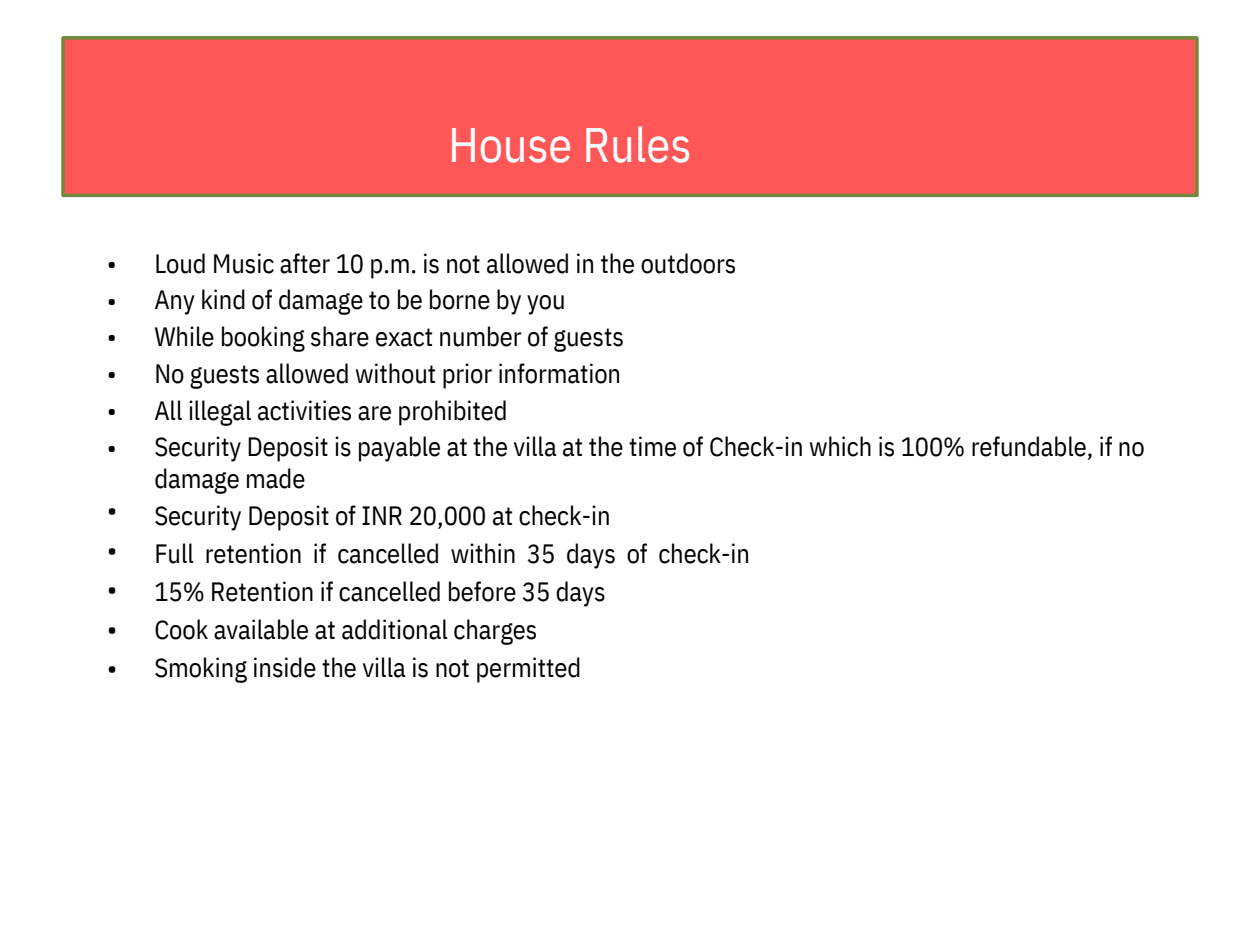
<style>
.page{position:relative;width:1260px;height:945px;background:#fff}
.page>*{position:absolute;margin:0;border:0;box-sizing:border-box;transform-origin:0 0}
.t1{font:48.3px "IBM Plex Sans Cond";letter-spacing:-.005em;color:#fff}
.t2{font:28px/39.4px "IBM Plex Sans Cond";color:#000;text-align:justify}
.t3{font:26.43px/38.1px "IBM Plex Sans Cond";letter-spacing:-.005em;color:#000}
.t4{font:26.25px/36.8px "IBM Plex Sans Cond";color:#000;text-align:justify}
</style>
<div class="page">
<div style="left:63px;top:38px;width:1134px;height:157px;background:#ff5757"></div>
<div style="left:61px;top:36px;width:1138px;height:161px;border:4px solid #71893f"></div>
<p class="t1" style="left:448px;top:112px;width:245px">House Rules</p>
<p class="t4" style="left:107px;top:245px;width:11px">• • • • • •</p>
<p class="t3" style="left:154px;top:244px;width:583px">Loud Music after 10 p.m. is not allowed in the outdoors</p>
<p class="t3" style="left:154px;top:280px;width:413px">Any kind of damage to be borne by you</p>
<p class="t3" style="left:154px;top:317px;width:471px">While booking share exact number of guests</p>
<p class="t3" style="left:154px;top:354px;width:468px">No guests allowed without prior information</p>
<p class="t3" style="left:154px;top:391px;width:355px">All illegal activities are prohibited</p>
<p class="t3" style="left:154px;top:427px;width:992px">Security Deposit is payable at the villa at the time of Check-in which is 100% refundable, if no</p>
<p class="t3" style="left:154px;top:459px;width:153px">damage made</p>
<p class="t2" style="left:107px;top:490px;width:11px">• • • • •</p>
<p class="t3" style="left:154px;top:496px;width:458px">Security Deposit of INR 20,000 at check-in</p>
<p class="t3" style="left:154px;top:534px;width:597px">Full retention if cancelled within 35 days of check-in<br>15% Retention if cancelled before 35 days</p>
<p class="t3" style="left:154px;top:610px;width:385px">Cook available at additional charges</p>
<p class="t3" style="left:154px;top:648px;width:429px">Smoking inside the villa is not permitted</p>
</div>
